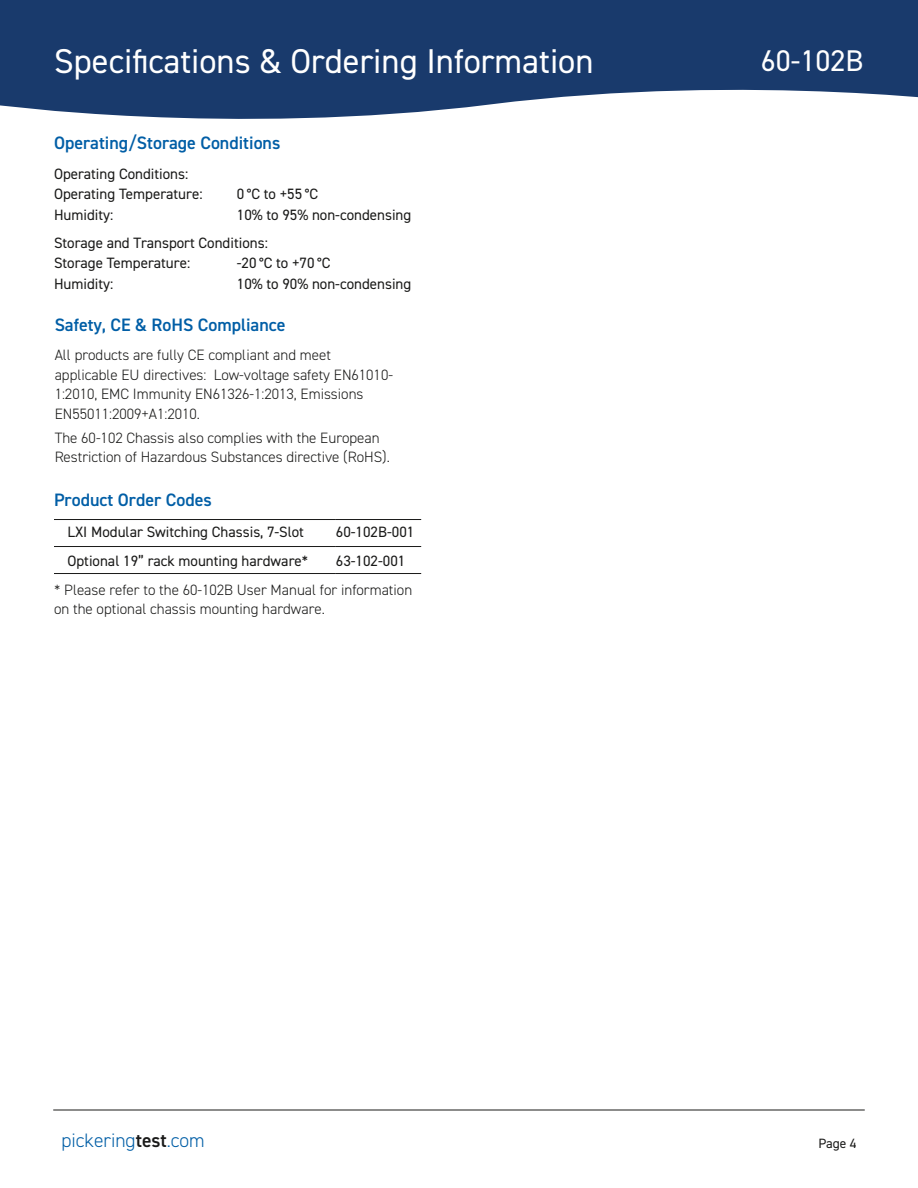
<style>
.page{position:relative;width:918px;height:1188px;background:#fff}
.page>*{position:absolute;margin:0;border:0;box-sizing:border-box;transform-origin:0 0}
.t1{font:34.5px "DIN2014";color:#fff}
.t2{font:30px "DIN2014";color:#fff}
.t3{font:300 19.5px "DIN2014";color:#015ea6}
.Sub-Heading{font:600 18px "DIN2014";color:#015ea6}
.Body{font:300 15px/19.5px "DIN2014";color:#1a1a19}
.Para{font:15px/21px "DIN2014";color:#1a1a19}
.Order_Codes{font:15px "DIN2014";color:#1a1a19}
.t4{font:13.5px "DIN2014";color:#1a1a19}
.s1{font-weight:600;color:#1a1a19}
</style>
<div class="page">
<hr style="left:54px;top:546px;width:282px;height:1px;background:#1a1a19">
<hr style="left:336px;top:546px;width:85px;height:1px;background:#1a1a19">
<hr style="left:54px;top:573px;width:282px;height:1px;background:#1a1a19">
<hr style="left:336px;top:573px;width:85px;height:1px;background:#1a1a19">
<hr style="left:54px;top:519px;width:282px;height:1px;background:#1a1a19">
<hr style="left:336px;top:519px;width:85px;height:1px;background:#1a1a19">
<svg style="left:0;top:80px;width:918px;height:39px;fill:#193a6c"></svg>
<div style="left:0;top:0;width:918px;height:80px;background:#193a6c"></div>
<hr style="left:53px;top:1110px;width:812px;height:1px;background:#1a1a19">
<h1 class="t1" style="left:54px;top:39px;width:541px">Specifications &amp; Ordering Information</h1>
<p class="Sub-Heading" style="left:54px;top:131px;width:228px">Operating/Storage Conditions</p>
<p class="Para" style="left:54px;top:163px;width:136px">Operating Conditions:</p>
<p class="Para" style="left:54px;top:183px;width:150px">Operating Temperature:<br>Humidity:</p>
<p class="Para" style="left:237px;top:183px;width:176px">0 °C to +55 °C<br>10% to 95% non-condensing</p>
<p class="Para" style="left:54px;top:232px;width:215px">Storage and Transport Conditions:</p>
<p class="Para" style="left:54px;top:252px;width:138px">Storage Temperature:<br>Humidity:</p>
<p class="Para" style="left:237px;top:252px;width:176px">-20 °C to +70 °C<br>10% to 90% non-condensing</p>
<p class="Sub-Heading" style="left:55px;top:313px;width:232px">Safety, CE &amp; RoHS Compliance</p>
<p class="Body" style="left:55px;top:346px;width:340px">All products are fully CE compliant and meet applicable EU directives: Low-voltage safety EN61010- 1:2010, EMC Immunity EN61326-1:2013, Emissions EN55011:2009+A1:2010.</p>
<p class="Body" style="left:55px;top:428px;width:337px">The 60-102 Chassis also complies with the European<br>Restriction of Hazardous Substances directive (RoHS).</p>
<p class="Sub-Heading" style="left:54px;top:488px;width:159px">Product Order Codes</p>
<p class="Order_Codes" style="left:68px;top:522px;width:238px">LXI Modular Switching Chassis, 7-Slot</p>
<p class="Order_Codes" style="left:336px;top:522px;width:80px">60-102B-001</p>
<p class="Order_Codes" style="left:68px;top:551px;width:242px">Optional 19” rack mounting hardware*</p>
<p class="Order_Codes" style="left:336px;top:551px;width:71px">63-102-001</p>
<p class="Body" style="left:54px;top:580px;width:360px">* Please refer to the 60-102B User Manual for information on the optional chassis mounting hardware.</p>
<h2 class="t2" style="left:761px;top:42px;width:104px">60-102B</h2>
<h3 class="t3" style="left:62px;top:1129px;width:145px">pickering<span class="s1">test</span>.com</h3>
<p class="t4" style="left:818px;top:1135px;width:40px">Page 4</p>
</div>
